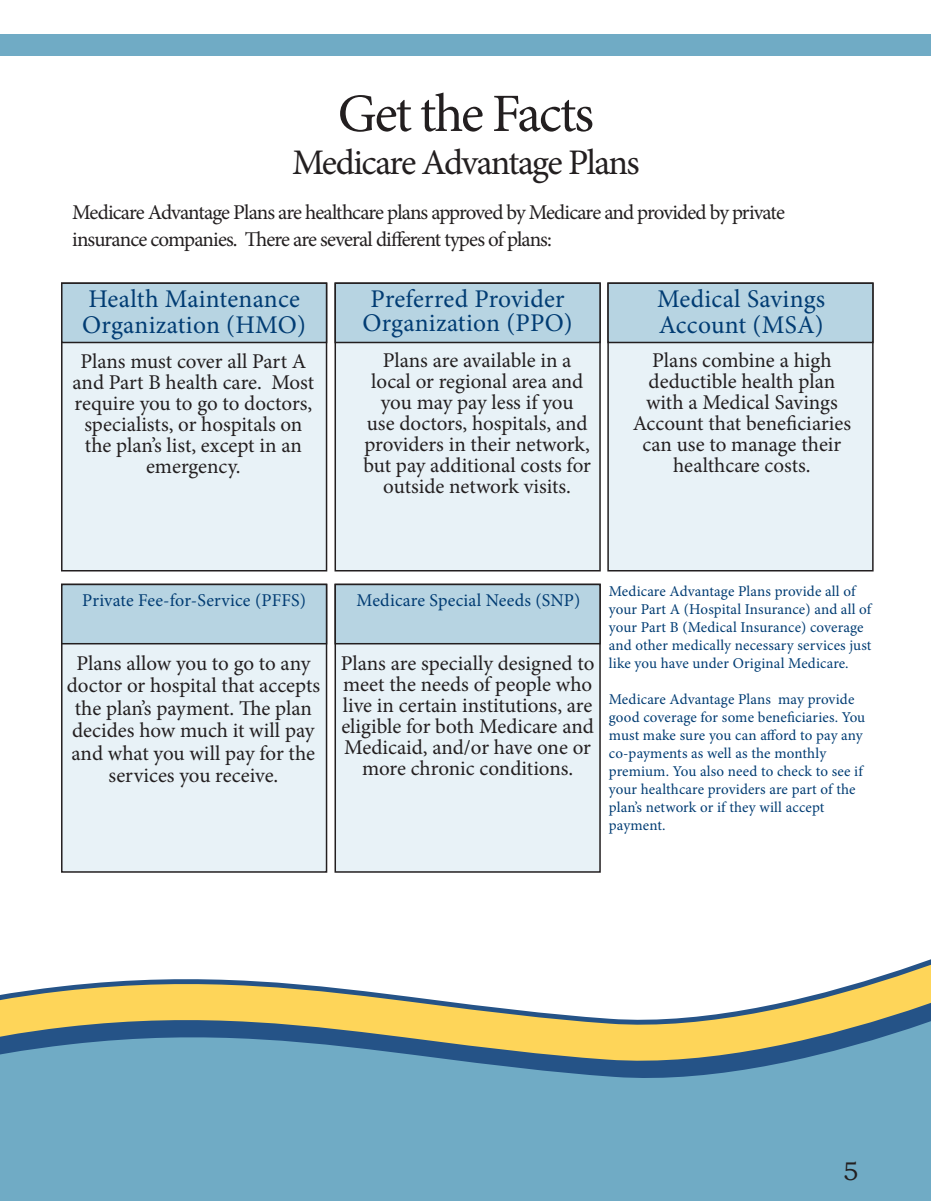
<style>
.page{position:relative;width:931px;height:1201px;background:#fff}
.page>*{position:absolute;margin:0;border:0;box-sizing:border-box;transform-origin:0 0}
.Heading_1___36pt{font:54px "Minion Pro";letter-spacing:-.04em;color:#231f20}
.Heading_1___36pt-2{font:36px "Minion Pro";letter-spacing:-.045em;color:#231f20}
.Body___12pt{font:25.5px "Minion Pro";letter-spacing:.01em;color:#013c73}
.Heading_1___36pt-3{font:25.5px "Bookman Old Style";color:#231f20}
.Body___8pt{font:21px/21px "Minion Pro";letter-spacing:-.005em;color:#231f20;text-align:center}
.Heading_1___36pt-4{font:21px "Minion Pro";letter-spacing:-.045em;color:#231f20}
.Body___12pt-2{font:18px "Minion Pro";letter-spacing:.01em;color:#013c73}
.Body___12pt-3{font:15px/18px "Minion Pro";letter-spacing:.005em;color:#013c73}
</style>
<div class="page">
<div style="left:0;top:1127px;width:930px;height:73px;background:#70abc5"></div>
<svg style="left:0;top:869px;width:930px;height:258px"></svg>
<div style="left:335px;top:584px;width:265px;height:288px;background:#e8f2f7"></div>
<div style="left:334px;top:583px;width:266px;height:289px;border:2px solid #231f20"></div>
<div style="left:335px;top:584px;width:265px;height:59px;background:#b7d4e2"></div>
<div style="left:334px;top:583px;width:266px;height:61px;border:2px solid #231f20"></div>
<div style="left:62px;top:584px;width:264px;height:288px;background:#e8f2f7"></div>
<div style="left:61px;top:583px;width:266px;height:289px;border:2px solid #231f20"></div>
<div style="left:62px;top:584px;width:264px;height:59px;background:#b7d4e2"></div>
<div style="left:61px;top:583px;width:266px;height:61px;border:2px solid #231f20"></div>
<div style="left:608px;top:283px;width:264px;height:287px;background:#e8f2f7"></div>
<div style="left:607px;top:282px;width:266px;height:289px;border:2px solid #231f20"></div>
<div style="left:608px;top:283px;width:264px;height:59px;background:#b7d4e2"></div>
<div style="left:607px;top:282px;width:266px;height:61px;border:2px solid #231f20"></div>
<div style="left:335px;top:283px;width:265px;height:287px;background:#e8f2f7"></div>
<div style="left:334px;top:282px;width:266px;height:289px;border:2px solid #231f20"></div>
<div style="left:335px;top:283px;width:265px;height:59px;background:#b7d4e2"></div>
<div style="left:334px;top:282px;width:266px;height:61px;border:2px solid #231f20"></div>
<div style="left:62px;top:283px;width:264px;height:287px;background:#e8f2f7"></div>
<div style="left:61px;top:282px;width:266px;height:289px;border:2px solid #231f20"></div>
<div style="left:62px;top:283px;width:264px;height:59px;background:#b7d4e2"></div>
<div style="left:61px;top:282px;width:266px;height:61px;border:2px solid #231f20"></div>
<div style="left:0;top:34px;width:930px;height:22px;background:#70abc5"></div>
<svg style="left:0;top:1194px;width:8px;height:7px"></svg>
<svg style="left:924px;top:1194px;width:7px;height:7px"></svg>
<p class="Heading_1___36pt" style="left:337px;top:77px;width:258px">Get the Facts</p>
<p class="Heading_1___36pt-2" style="left:292px;top:139px;width:349px">Medicare Advantage Plans</p>
<p class="Heading_1___36pt-4" style="left:72px;top:199px;width:714px">Medicare Advantage Plans are healthcare plans approved by Medicare and provided by private</p>
<p class="Heading_1___36pt-4" style="left:72px;top:226px;width:481px">insurance companies. There are several different types of plans:</p>
<p class="Body___12pt" style="left:88px;top:282px;width:213px">Health Maintenance</p>
<p class="Body___12pt" style="left:82px;top:307px;width:225px">Organization (HMO)</p>
<p class="Body___12pt" style="left:370px;top:282px;width:195px">Preferred Provider</p>
<p class="Body___12pt" style="left:362px;top:306px;width:212px">Organization (PPO)</p>
<p class="Body___12pt" style="left:657px;top:282px;width:169px">Medical Savings</p>
<p class="Body___12pt" style="left:658px;top:307px;width:166px">Account (MSA)</p>
<p class="Body___8pt" style="left:73px;top:351px;width:243px">Plans must cover all Part A and Part B health care. Most require you to go to doctors, specialists, or hospitals on the plan’s list, except in an emergency.</p>
<p class="Body___8pt" style="left:363px;top:349px;width:229px">Plans are available in a local or regional area and you may pay less if you<br>use doctors, hospitals, and providers in their network, but pay additional costs for outside network visits.</p>
<p class="Body___8pt" style="left:632px;top:349px;width:220px">Plans combine a high deductible health plan with a Medical Savings<br>Account that beneficiaries can use to manage their healthcare costs.</p>
<p class="Body___12pt-2" style="left:82px;top:587px;width:225px">Private Fee-for-Service (PFFS)</p>
<p class="Body___12pt-2" style="left:356px;top:587px;width:225px">Medicare Special Needs (SNP)</p>
<p class="Body___8pt" style="left:67px;top:651px;width:255px;line-height:22.5px">Plans allow you to go to any doctor or hospital that accepts the plan’s payment. The plan decides how much it will pay and what you will pay for the services you receive.</p>
<p class="Body___8pt" style="left:341px;top:652px;width:255px">Plans are specially designed to meet the needs of people who live in certain institutions, are eligible for both Medicare and<br>Medicaid, and/or have one or more chronic conditions.</p>
<p class="Body___12pt-3" style="left:608px;top:582px;width:264px">Medicare Advantage Plans provide all of your Part A (Hospital Insurance) and all of your Part B (Medical Insurance) coverage and other medically necessary services just like you have under Original Medicare.</p>
<p class="Body___12pt-3" style="left:608px;top:690px;width:258px">Medicare Advantage Plans may provide good coverage for some beneficiaries. You must make sure you can afford to pay any co-payments as well as the monthly</p>
<p class="Body___12pt-3" style="left:608px;top:762px;width:255px">premium. You also need to check to see if your healthcare providers are part of the plan’s network or if they will accept</p>
<p class="Body___12pt-3" style="left:608px;top:816px;width:58px">payment.</p>
<p class="Heading_1___36pt-3" style="left:842px;top:1154px;width:17px">5</p>
</div>
